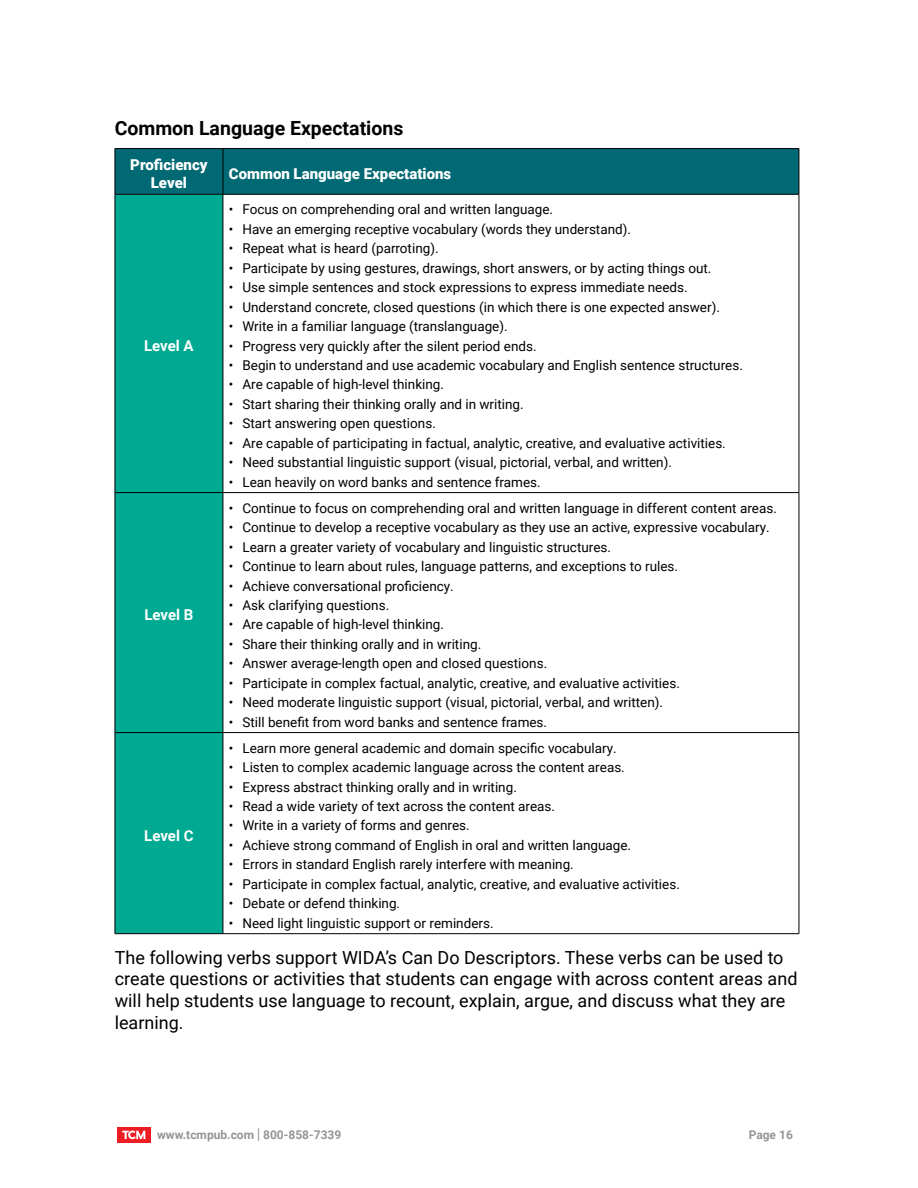
<style>
.page{position:relative;width:918px;height:1188px;background:#fff}
.page>*{position:absolute;margin:0;border:0;box-sizing:border-box;transform-origin:0 0}
.t1{font:700 19.5px "Roboto";color:#000}
.t2{font:18px/21.6px "Roboto";color:#000}
.t3{font:900 15px/18px "Roboto";color:#fff;text-align:center}
.t4{font:700 15px "Roboto";color:#fff}
.t5{font:13.5px "Roboto";color:#000}
.t6{font:700 12px "Roboto";color:#939598}
.s1{font-size:15px}
</style>
<div class="page">
<div style="left:117px;top:1127px;width:34px;height:16px;background:#ed1d24"></div>
<svg style="left:122px;top:1131px;width:23px;height:8px"></svg>
<div style="left:116px;top:149px;width:683px;height:45px;background:#006973"></div>
<div style="left:116px;top:195px;width:107px;height:738px;background:#00a992"></div>
<hr style="left:115px;top:148px;width:108px;height:1px;background:#000">
<hr style="left:115px;top:149px;width:1px;height:45px;background:#000">
<hr style="left:223px;top:148px;width:576px;height:1px;background:#000">
<hr style="left:223px;top:149px;width:1px;height:45px;background:#000">
<hr style="left:799px;top:149px;width:1px;height:45px;background:#000">
<hr style="left:115px;top:194px;width:108px;height:1px;background:#000">
<hr style="left:115px;top:194px;width:1px;height:298px;background:#000">
<hr style="left:223px;top:194px;width:576px;height:1px;background:#000">
<hr style="left:223px;top:194px;width:1px;height:298px;background:#000">
<hr style="left:799px;top:194px;width:1px;height:298px;background:#000">
<hr style="left:115px;top:492px;width:108px;height:1px;background:#000">
<hr style="left:115px;top:493px;width:1px;height:239px;background:#000">
<hr style="left:223px;top:492px;width:576px;height:1px;background:#000">
<hr style="left:223px;top:493px;width:1px;height:239px;background:#000">
<hr style="left:799px;top:493px;width:1px;height:239px;background:#000">
<hr style="left:115px;top:732px;width:108px;height:1px;background:#000">
<hr style="left:115px;top:733px;width:1px;height:200px;background:#000">
<hr style="left:223px;top:732px;width:576px;height:1px;background:#000">
<hr style="left:223px;top:733px;width:1px;height:200px;background:#000">
<hr style="left:799px;top:733px;width:1px;height:200px;background:#000">
<hr style="left:115px;top:933px;width:108px;height:1px;background:#000">
<hr style="left:223px;top:933px;width:576px;height:1px;background:#000">
<h1 class="t1" style="left:115px;top:115px;width:290px">Common Language Expectations</h1>
<p class="t3" style="left:130px;top:155px;width:79px">Proficiency<br>Level</p>
<p class="t3" style="left:229px;top:164px;width:224px">Common Language Expectations</p>
<p class="t4" style="left:144px;top:335px;width:51px">Level A</p>
<p class="t4" style="left:144px;top:605px;width:51px">Level B</p>
<p class="t5" style="left:229px;top:200px;width:326px">• Focus on comprehending oral and written language.</p>
<p class="t5" style="left:229px;top:220px;width:404px">• Have an emerging receptive vocabulary (words they understand).</p>
<p class="t5" style="left:229px;top:239px;width:211px">• Repeat what is heard (parroting).</p>
<p class="t5" style="left:229px;top:258px;width:484px">• Participate by using gestures, drawings, short answers, or by acting things out.</p>
<p class="t5" style="left:229px;top:278px;width:460px">• Use simple sentences and stock expressions to express immediate needs.</p>
<p class="t5" style="left:229px;top:297px;width:492px">• Understand concrete, closed questions (in which there is one expected answer).</p>
<p class="t5" style="left:229px;top:317px;width:280px">• Write in a familiar language (translanguage).</p>
<p class="t5" style="left:229px;top:336px;width:309px">• Progress very quickly after the silent period ends.</p>
<p class="t5" style="left:229px;top:356px;width:515px">• Begin to understand and use academic vocabulary and English sentence structures.</p>
<p class="t5" style="left:229px;top:375px;width:217px">• Are capable of high-level thinking.</p>
<p class="t5" style="left:229px;top:395px;width:296px">• Start sharing their thinking orally and in writing.</p>
<p class="t5" style="left:229px;top:414px;width:209px">• Start answering open questions.</p>
<p class="t5" style="left:229px;top:433px;width:498px">• Are capable of participating in factual, analytic, creative, and evaluative activities.</p>
<p class="t5" style="left:229px;top:453px;width:445px">• Need substantial linguistic support (visual, pictorial, verbal, and written).</p>
<p class="t5" style="left:229px;top:472px;width:313px">• Lean heavily on word banks and sentence frames.</p>
<p class="t5" style="left:229px;top:498px;width:550px">• Continue to focus on comprehending oral and written language in different content areas.</p>
<p class="t5" style="left:229px;top:518px;width:542px">• Continue to develop a receptive vocabulary as they use an active, expressive vocabulary.</p>
<p class="t5" style="left:229px;top:537px;width:384px">• Learn a greater variety of vocabulary and linguistic structures.</p>
<p class="t5" style="left:229px;top:557px;width:451px">• Continue to learn about rules, language patterns, and exceptions to rules.</p>
<p class="t5" style="left:229px;top:576px;width:226px">• Achieve conversational proficiency.</p>
<p class="t5" style="left:229px;top:596px;width:162px">• Ask clarifying questions.</p>
<p class="t5" style="left:229px;top:615px;width:217px">• Are capable of high-level thinking.</p>
<p class="t5" style="left:229px;top:635px;width:254px">• Share their thinking orally and in writing.</p>
<p class="t5" style="left:229px;top:654px;width:320px">• Answer average-length open and closed questions.</p>
<p class="t5" style="left:229px;top:673px;width:453px">• Participate in complex factual, analytic, creative, and evaluative activities.</p>
<p class="t5" style="left:229px;top:693px;width:436px">• Need moderate linguistic support (visual, pictorial, verbal, and written).</p>
<p class="t5" style="left:229px;top:712px;width:320px">• Still benefit from word banks and sentence frames.</p>
<p class="t5" style="left:229px;top:738px;width:389px">• Learn more general academic and domain specific vocabulary.</p>
<p class="t5" style="left:229px;top:758px;width:397px">• Listen to complex academic language across the content areas.</p>
<p class="t5" style="left:229px;top:777px;width:289px">• Express abstract thinking orally and in writing.</p>
<p class="t5" style="left:229px;top:797px;width:328px">• Read a wide variety of text across the content areas.</p>
<p class="t5" style="left:229px;top:816px;width:242px">• Write in a variety of forms and genres.</p>
<p class="t5" style="left:229px;top:836px;width:404px">• Achieve strong command of English in oral and written language.</p>
<p class="t5" style="left:229px;top:855px;width:346px">• Errors in standard English rarely interfere with meaning.</p>
<p class="t5" style="left:229px;top:875px;width:453px">• Participate in complex factual, analytic, creative, and evaluative activities.</p>
<p class="t5" style="left:229px;top:894px;width:173px">• Debate or defend thinking.</p>
<p class="t5" style="left:229px;top:913px;width:266px">• Need light linguistic support or reminders.</p>
<p class="t2" style="left:115px;top:946px;width:684px">The following verbs support WIDA’s Can Do Descriptors. These verbs can be used to create questions or activities that students can engage with across content areas and will help students use language to recount, explain, argue, and discuss what they are learning.</p>
<p class="t4" style="left:144px;top:825px;width:51px">Level C</p>
<p class="t6" style="left:157px;top:1126px;width:186px">www.tcmpub.com <span class="s1">|</span> 800-858-7339</p>
<p class="t6" style="left:749px;top:1126px;width:46px">Page 16</p>
</div>
